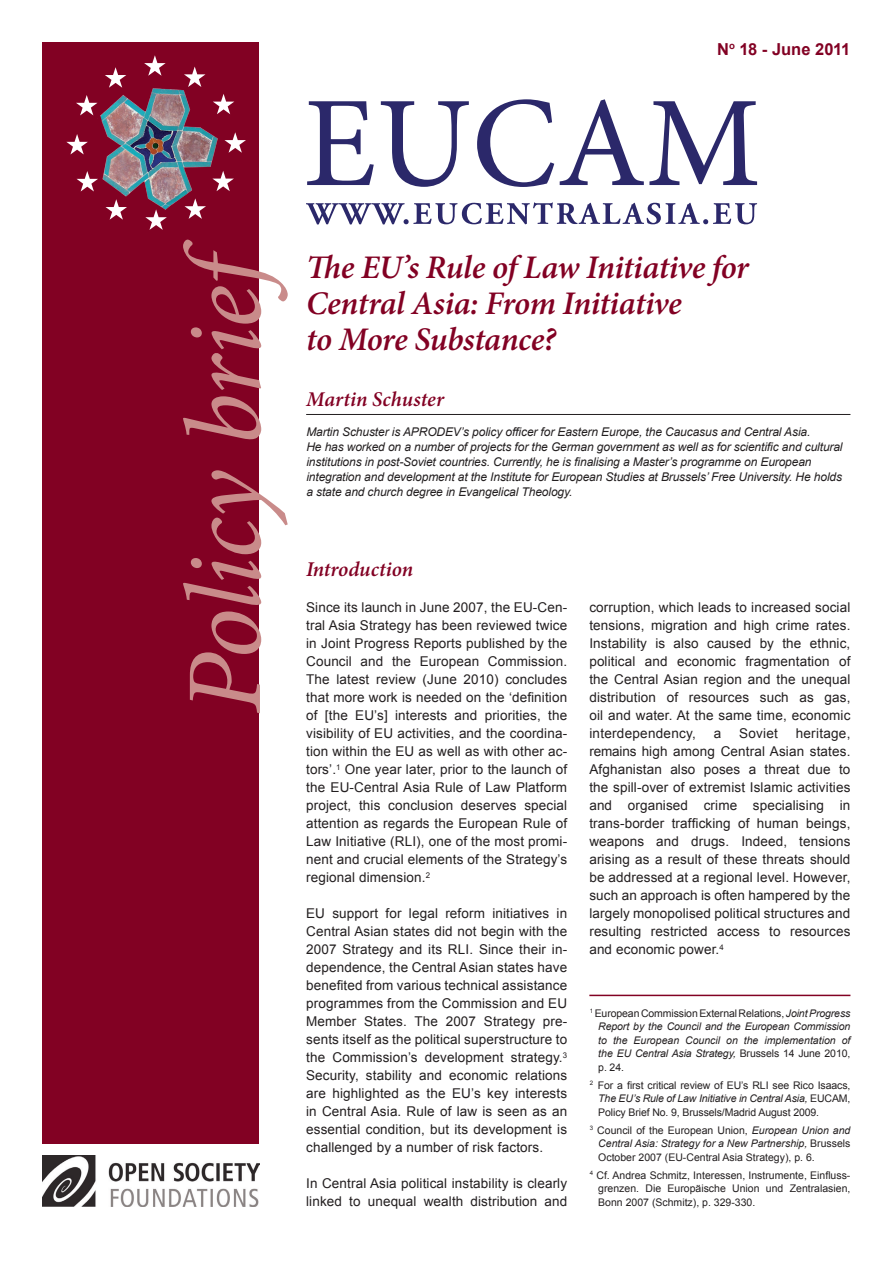
<style>
.page{position:relative;width:893px;height:1263px;background:#fff}
.page>*{position:absolute;margin:0;border:0;box-sizing:border-box;transform-origin:0 0}
.t1{font:italic 108px "Minion Pro";letter-spacing:-.02em;color:#c98b8a}
.t2{font:italic 600 33px/36px "Minion Pro";letter-spacing:-.015em;color:#820123}
.t3{font:italic 600 21px "Minion Pro";color:#820123}
.t4{font:700 16.5px "Arial";color:#820123}
.t5{font:13.5px/18px "Arial";letter-spacing:.01em;color:#231f20;text-align:justify}
.t6{font:italic 12px/15px "Arial";letter-spacing:-.01em;color:#231f20}
.t7{font:10.5px/13.5px "Arial";color:#231f20;text-align:justify}
.t8{font:italic 10.5px/13.5px "Arial";color:#231f20;text-align:justify}
.s1{font-style:normal}
.s2{font-style:italic}
</style>
<div class="page">
<div style="left:43px;top:43px;width:216px;height:1101px;background:#820123"></div>
<svg style="left:76px;top:95px;width:20px;height:20px"></svg>
<svg style="left:66px;top:134px;width:22px;height:20px"></svg>
<svg style="left:145px;top:213px;width:22px;height:17px"></svg>
<svg style="left:105px;top:67px;width:21px;height:18px"></svg>
<svg style="left:77px;top:171px;width:19px;height:20px"></svg>
<svg style="left:109px;top:213px;width:14px;height:7px"></svg>
<svg style="left:188px;top:213px;width:14px;height:6px"></svg>
<svg style="left:224px;top:173px;width:10px;height:18px"></svg>
<svg style="left:224px;top:132px;width:22px;height:21px"></svg>
<svg style="left:224px;top:95px;width:10px;height:19px"></svg>
<svg style="left:184px;top:67px;width:21px;height:18px"></svg>
<svg style="left:144px;top:55px;width:22px;height:21px"></svg>
<img style="left:96px;top:85px;width:128px;height:128px">
<svg style="left:307px;top:101px;width:67px;height:84px"></svg>
<svg style="left:381px;top:101px;width:88px;height:86px"></svg>
<svg style="left:477px;top:99px;width:77px;height:88px"></svg>
<svg style="left:560px;top:99px;width:197px;height:86px"></svg>
<svg style="left:306px;top:202px;width:451px;height:22px"></svg>
<hr style="left:306px;top:414px;width:544px;height:1px;background:#231f20">
<hr style="left:589px;top:995px;width:261px;height:1px;background:#820123">
<img style="left:43px;top:1155px;width:217px;height:51px">
<p class="t4" style="left:717px;top:38px;width:135px">N<sup>o</sup> 18 - June 2011</p>
<h1 class="t1" style="left:152px;top:714px;width:491px;rotate:-90deg">Policy brief</h1>
<h2 class="t2" style="left:306px;top:249px;width:444px">The EU’s Rule of Law Initiative for<br>Central Asia: From Initiative<br>to More Substance?</h2>
<h3 class="t3" style="left:306px;top:384px;width:139px">Martin Schuster</h3>
<p class="t6" style="left:306px;top:425px;width:538px">Martin Schuster is APRODEV’s policy officer for Eastern Europe, the Caucasus and Central Asia.<br>He has worked on a number of projects for the German government as well as for scientific and cultural institutions in post-Soviet countries. Currently, he is finalising a Master’s programme on European integration and development at the Institute for European Studies at Brussels’ Free University. He holds a state and church degree in Evangelical Theology.</p>
<h3 class="t3" style="left:306px;top:555px;width:109px">Introduction</h3>
<p class="t5" style="left:306px;top:598px;width:263px">Since its launch in June 2007, the EU-Cen&shy;tral Asia Strategy has been reviewed twice in Joint Progress Reports published by the Council and the European Commission.<br>The latest review (June 2010) concludes that more work is needed on the ‘definition of [the EU’s] interests and priorities, the visibility of EU activities, and the coordina&shy;tion within the EU as well as with other ac&shy;tors’.<sup>1</sup> One year later, prior to the launch of the EU-Central Asia Rule of Law Platform project, this conclusion deserves special attention as regards the European Rule of Law Initiative (RLI), one of the most promi&shy;nent and crucial elements of the Strategy’s regional dimension.<sup>2</sup></p>
<p class="t5" style="left:306px;top:904px;width:263px">EU support for legal reform initiatives in Central Asian states did not begin with the 2007 Strategy and its RLI. Since their in&shy;dependence, the Central Asian states have benefited from various technical assistance programmes from the Commission and EU Member States. The 2007 Strategy pre&shy;sents itself as the political superstructure to the Commission’s development strategy.<sup>3<br></sup>Security, stability and economic relations are highlighted as the EU’s key interests in Central Asia. Rule of law is seen as an essential condition, but its development is challenged by a number of risk factors.</p>
<p class="t5" style="left:306px;top:1174px;width:263px">In Central Asia political instability is clearly linked to unequal wealth distribution and</p>
<p class="t5" style="left:589px;top:598px;width:263px">corruption, which leads to increased social tensions, migration and high crime rates.<br>Instability is also caused by the ethnic, political and economic fragmentation of the Central Asian region and the unequal distribution of resources such as gas, oil and water. At the same time, economic interdependency,</p>
<p class="t5" style="left:714px;top:724px;width:9px">a</p>
<p class="t5" style="left:739px;top:724px;width:40px">Soviet</p>
<p class="t5" style="left:589px;top:724px;width:263px;text-indent:206px">heritage, remains high among Central Asian states.<br>Afghanistan also poses a threat due to the spill-over of extremist Islamic activities and organised crime specialising in trans-border trafficking of human beings, weapons and drugs. Indeed, tensions arising as a result of these threats should be addressed at a regional level. However, such an approach is often hampered by the largely monopolised political structures and resulting restricted access to resources and economic power.<sup>4</sup></p>
<p class="t8" style="left:598px;top:1006px;width:254px;text-indent:-8px"><sup>1</sup> <span class="s1">European Commission External Relations,</span> Joint Progress Report by the Council and the European Commission to the European Council on the implementation of the EU Central Asia Strategy, <span class="s1">Brussels 14 June 2010, p. 24.</span></p>
<p class="t7" style="left:598px;top:1078px;width:254px;text-indent:-8px"><sup>2</sup> For a first critical review of EU’s RLI see Rico Isaacs, <span class="s2">The EU’s Rule of Law Initiative in Central Asia,</span> EUCAM, Policy Brief No. 9, Brussels/Madrid August 2009.</p>
<p class="t7" style="left:598px;top:1123px;width:254px;text-indent:-9px"><sup>3</sup> Council of the European Union, <span class="s2">European Union and Central Asia: Strategy for a New Partnership,</span> Brussels October 2007 (EU-Central Asia Strategy), p. 6.</p>
<p class="t7" style="left:598px;top:1168px;width:254px;text-indent:-9px"><sup>4</sup> Cf. Andrea Schmitz, Interessen, Instrumente, Einfluss&shy;grenzen. Die Europäische Union und Zentralasien, Bonn 2007 (Schmitz), p. 329-330.</p>
</div>
